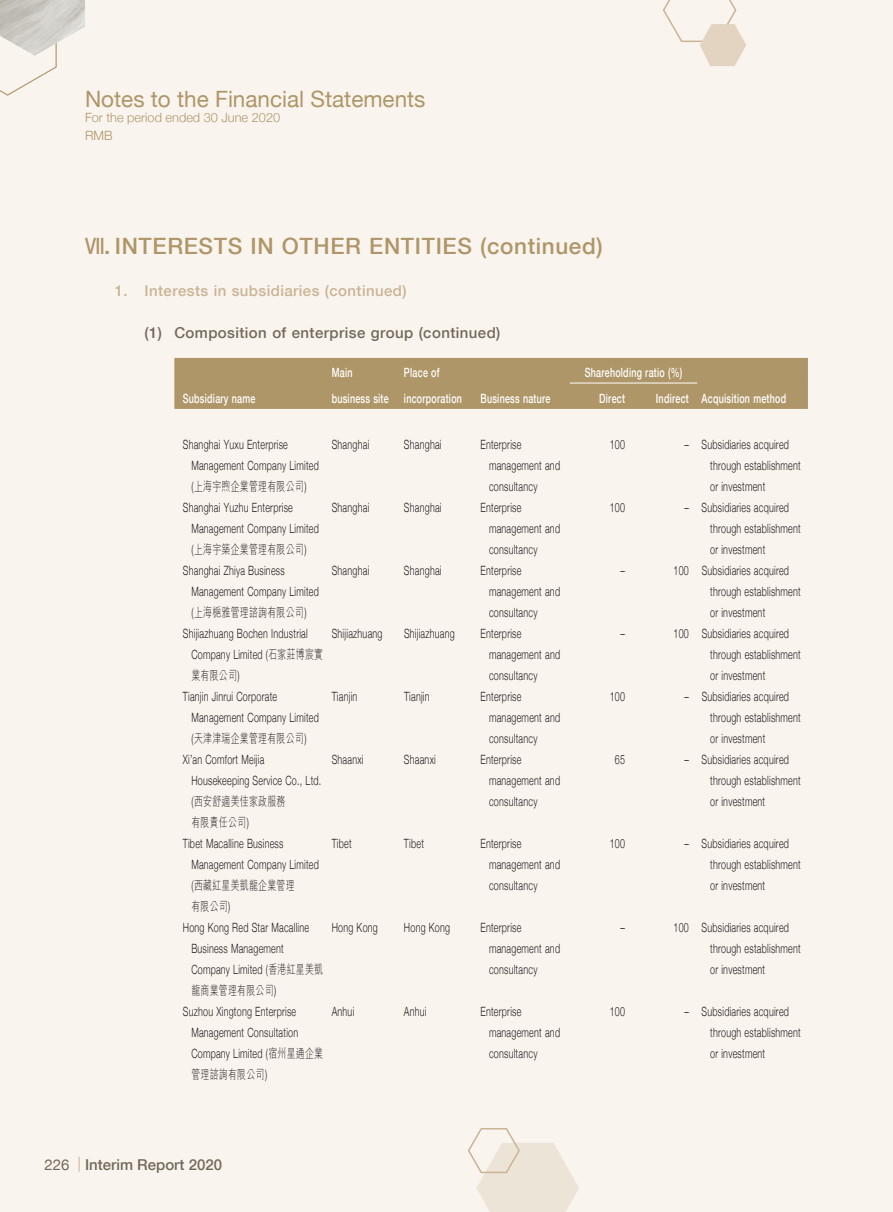
<style>
.page{position:relative;width:893px;height:1212px;background:#faf4ef}
.page>*{position:absolute;margin:0;border:0;box-sizing:border-box;transform-origin:0 0}
.t1{font:500 22.5px "Helvetica Neue";letter-spacing:.03em;color:#af9668;scale:.8 1}
.t2{font:22.5px "Helvetica Neue";color:#af9668}
.t3{font:500 15px "Helvetica Neue";letter-spacing:.03em;color:#716a5b}
.t4{font:500 15px "Helvetica Neue";letter-spacing:.03em;color:#c9b494}
.t5{font:500 15px "Helvetica Neue";color:#716a5b}
.t6{font:300 12.75px/21px "Helvetica Neue";letter-spacing:.03em;color:#231f20;scale:.7 1}
.t7{font:300 12.75px/21px "M Hei HK";letter-spacing:.03em;color:#231f20;scale:.7 1}
.t8{font:500 12.75px "Helvetica Neue";letter-spacing:.03em;color:#fff;scale:.7 1}
.t9{font:300 12.75px/18px "Helvetica Neue";color:#af9668}
.s1{font-family:"Helvetica Neue"}
.s2{font-family:"M Hei HK"}
.s3{font-weight:400}
</style>
<div class="page">
<svg style="left:79px;top:1157px;width:1px;height:15px"></svg>
<svg style="left:663px;top:0;width:83px;height:66px"></svg>
<svg style="left:468px;top:1128px;width:111px;height:84px"></svg>
<svg style="left:0;top:56px;width:57px;height:40px"></svg>
<img style="left:0;top:0;width:85px;height:56px">
<div style="left:174px;top:358px;width:634px;height:51px;background:#af9668"></div>
<hr style="left:570px;top:383px;width:127px;height:1px;background:#fff">
<hr style="left:697px;top:383px;width:111px;height:1px;background:#af9668">
<h1 class="t2" style="left:85px;top:79px;width:342px">Notes to the Financial Statements</h1>
<p class="t9" style="left:85px;top:108px;width:197px">For the period ended 30 June 2020<br>RMB</p>
<h1 class="t1" style="left:85px;top:228px;width:649px">VII. INTERESTS IN OTHER ENTITIES (continued)</h1>
<p class="t4" style="left:115px;top:279px;width:293px">1. Interests in subsidiaries (continued)</p>
<p class="t3" style="left:145px;top:321px;width:357px">(1) Composition of enterprise group (continued)</p>
<p class="t8" style="left:332px;top:362px;width:31px">Main</p>
<p class="t8" style="left:404px;top:362px;width:52px">Place of</p>
<p class="t8" style="left:585px;top:362px;width:141px">Shareholding ratio (%)</p>
<p class="t8" style="left:183px;top:388px;width:105px">Subsidiary name</p>
<p class="t8" style="left:332px;top:388px;width:188px">business site incorporation</p>
<p class="t8" style="left:480px;top:388px;width:102px">Business nature</p>
<p class="t8" style="left:599px;top:388px;width:38px">Direct</p>
<p class="t8" style="left:656px;top:388px;width:188px">Indirect Acquisition method</p>
<p class="t6" style="left:191px;top:433px;width:184px;text-indent:-9px">Shanghai Yuxu Enterprise<br>Management Company Limited</p>
<p class="t7" style="left:191px;top:476px;width:166px"><span class="s1">(</span>上海宇煦企業管理有限公司<span class="s1">)</span></p>
<p class="t6" style="left:332px;top:433px;width:55px">Shanghai</p>
<p class="t6" style="left:404px;top:433px;width:55px">Shanghai</p>
<p class="t6" style="left:489px;top:433px;width:103px;text-indent:-9px">Enterprise management and consultancy</p>
<p class="t6" style="left:610px;top:433px;width:23px">100</p>
<p class="t6" style="left:710px;top:433px;width:131px;text-indent:-26px">– Subsidiaries acquired through establishment or investment</p>
<p class="t6" style="left:191px;top:496px;width:184px;text-indent:-9px">Shanghai Yuzhu Enterprise<br>Management Company Limited</p>
<p class="t7" style="left:191px;top:539px;width:166px"><span class="s1">(</span>上海宇築企業管理有限公司<span class="s1">)</span></p>
<p class="t6" style="left:191px;top:559px;width:184px;text-indent:-9px">Shanghai Zhiya Business<br>Management Company Limited</p>
<p class="t7" style="left:191px;top:602px;width:166px"><span class="s1">(</span>上海梔雅管理諮詢有限公司<span class="s1">)</span></p>
<p class="t6" style="left:191px;top:622px;width:190px;text-indent:-9px">Shijiazhuang Bochen Industrial<br>Company Limited (<span class="s2">石家莊博宸實</span></p>
<p class="t7" style="left:191px;top:665px;width:70px">業有限公司<span class="s1">)</span></p>
<p class="t6" style="left:191px;top:685px;width:184px;text-indent:-9px">Tianjin Jinrui Corporate<br>Management Company Limited</p>
<p class="t7" style="left:191px;top:728px;width:166px"><span class="s1">(</span>天津津瑞企業管理有限公司<span class="s1">)</span></p>
<p class="t6" style="left:191px;top:748px;width:187px;text-indent:-9px">Xi’an Comfort Meijia<br>Housekeeping Service Co., Ltd.</p>
<p class="t7" style="left:191px;top:791px;width:136px"><span class="s1">(</span>西安舒適美佳家政服務有限責任公司<span class="s1">)</span></p>
<p class="t6" style="left:191px;top:832px;width:184px;text-indent:-9px">Tibet Macalline Business<br>Management Company Limited</p>
<p class="t7" style="left:191px;top:875px;width:149px"><span class="s1">(</span>西藏紅星美凱龍企業管理有限公司<span class="s1">)</span></p>
<p class="t6" style="left:191px;top:916px;width:190px;text-indent:-9px">Hong Kong Red Star Macalline<br>Business Management<br>Company Limited (<span class="s2">香港紅星美凱</span></p>
<p class="t7" style="left:191px;top:980px;width:123px">龍商業管理有限公司<span class="s1">)</span></p>
<p class="t6" style="left:191px;top:1000px;width:190px;text-indent:-9px">Suzhou Xingtong Enterprise<br>Management Consultation<br>Company Limited (<span class="s2">宿州星通企業</span></p>
<p class="t7" style="left:191px;top:1064px;width:110px">管理諮詢有限公司<span class="s1">)</span></p>
<p class="t6" style="left:332px;top:496px;width:55px">Shanghai</p>
<p class="t6" style="left:404px;top:496px;width:55px">Shanghai</p>
<p class="t6" style="left:489px;top:496px;width:103px;text-indent:-9px">Enterprise management and consultancy</p>
<p class="t6" style="left:610px;top:496px;width:23px">100</p>
<p class="t6" style="left:710px;top:496px;width:131px;text-indent:-26px">– Subsidiaries acquired through establishment or investment</p>
<p class="t6" style="left:332px;top:559px;width:55px">Shanghai</p>
<p class="t6" style="left:404px;top:559px;width:55px">Shanghai</p>
<p class="t6" style="left:489px;top:559px;width:103px;text-indent:-9px">Enterprise management and consultancy</p>
<p class="t6" style="left:621px;top:559px;width:8px">–</p>
<p class="t6" style="left:710px;top:559px;width:131px;text-indent:-37px">100 Subsidiaries acquired through establishment or investment</p>
<p class="t6" style="left:332px;top:622px;width:74px">Shijiazhuang</p>
<p class="t6" style="left:404px;top:622px;width:74px">Shijiazhuang</p>
<p class="t6" style="left:489px;top:622px;width:103px;text-indent:-9px">Enterprise management and consultancy</p>
<p class="t6" style="left:621px;top:622px;width:8px">–</p>
<p class="t6" style="left:710px;top:622px;width:131px;text-indent:-37px">100 Subsidiaries acquired through establishment or investment</p>
<p class="t6" style="left:332px;top:685px;width:38px">Tianjin</p>
<p class="t6" style="left:404px;top:685px;width:38px">Tianjin</p>
<p class="t6" style="left:489px;top:685px;width:103px;text-indent:-9px">Enterprise management and consultancy</p>
<p class="t6" style="left:610px;top:685px;width:23px">100</p>
<p class="t6" style="left:710px;top:685px;width:131px;text-indent:-26px">– Subsidiaries acquired through establishment or investment</p>
<p class="t6" style="left:332px;top:748px;width:47px">Shaanxi</p>
<p class="t6" style="left:404px;top:748px;width:47px">Shaanxi</p>
<p class="t6" style="left:489px;top:748px;width:103px;text-indent:-9px">Enterprise management and consultancy</p>
<p class="t6" style="left:615px;top:748px;width:16px">65</p>
<p class="t6" style="left:710px;top:748px;width:131px;text-indent:-26px">– Subsidiaries acquired through establishment or investment</p>
<p class="t6" style="left:332px;top:832px;width:30px">Tibet</p>
<p class="t6" style="left:404px;top:832px;width:30px">Tibet</p>
<p class="t6" style="left:489px;top:832px;width:103px;text-indent:-9px">Enterprise management and consultancy</p>
<p class="t6" style="left:610px;top:832px;width:23px">100</p>
<p class="t6" style="left:710px;top:832px;width:131px;text-indent:-26px">– Subsidiaries acquired through establishment or investment</p>
<p class="t6" style="left:332px;top:916px;width:68px">Hong Kong</p>
<p class="t6" style="left:404px;top:916px;width:68px">Hong Kong</p>
<p class="t6" style="left:489px;top:916px;width:103px;text-indent:-9px">Enterprise management and consultancy</p>
<p class="t6" style="left:621px;top:916px;width:8px">–</p>
<p class="t6" style="left:710px;top:916px;width:131px;text-indent:-37px">100 Subsidiaries acquired through establishment or investment</p>
<p class="t6" style="left:332px;top:1000px;width:34px">Anhui</p>
<p class="t6" style="left:404px;top:1000px;width:34px">Anhui</p>
<p class="t6" style="left:489px;top:1000px;width:103px;text-indent:-9px">Enterprise management and consultancy</p>
<p class="t6" style="left:610px;top:1000px;width:23px">100</p>
<p class="t6" style="left:710px;top:1000px;width:131px;text-indent:-26px">– Subsidiaries acquired through establishment or investment</p>
<p class="t5" style="left:44px;top:1152px;width:179px"><span class="s3">226</span> Interim Report 2020</p>
</div>
